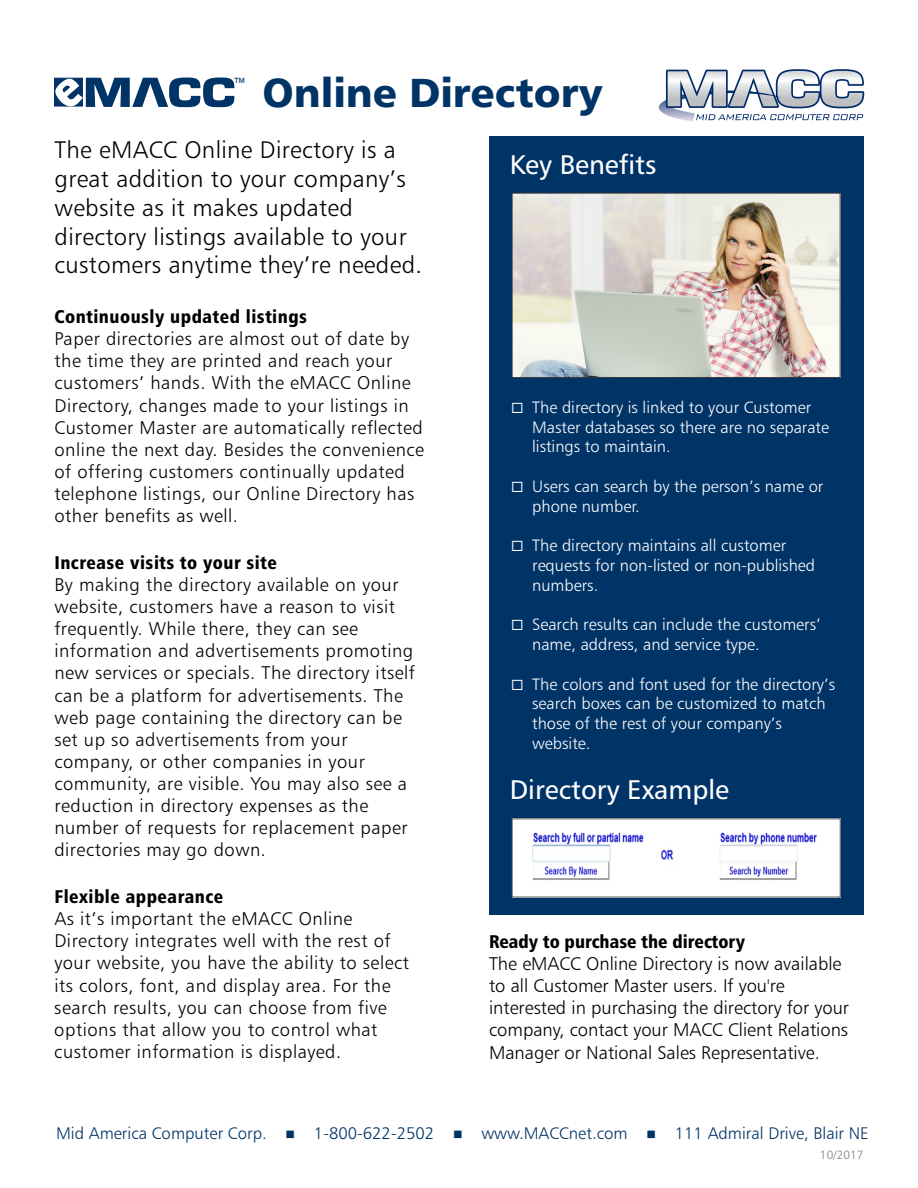
<style>
.page{position:relative;width:918px;height:1188px;background:#fff}
.page>*{position:absolute;margin:0;border:0;box-sizing:border-box;transform-origin:0 0}
.t1{font:40.5px "Humanist 777 BT Black B";color:#036}
.t2{font:27px "Humanist 777 BT Roman B";color:#fff}
.t3{font:24px/28.8px "Humanist 777 BT Light B";letter-spacing:.015em;color:#000}
.t4{font:18.45px/22px "Humanist 777 BT Light B";letter-spacing:.03em;color:#000}
.t5{font:18.45px/22px "Humanist 777 BT Light B";color:#000}
.t6{font:18.45px "Humanist 777 BT Black Condensed B";letter-spacing:.025em;color:#000}
.t7{font:18.45px "Humanist 777 BT Black Condensed B";color:#000}
.t8{font:16.8px "Humanist 777 BT Light B";color:#036}
.t9{font:16.5px/19.8px "Humanist 777 BT Light B";color:#fff}
.t10{font:12.75px "Arial";color:#036}
.t11{font:12px "Humanist 777 BT Light B";color:#808080}
</style>
<div class="page">
<svg style="left:658px;top:69px;width:206px;height:52px"></svg>
<div style="left:489px;top:136px;width:374px;height:779px;background:#036"></div>
<svg style="left:54px;top:77px;width:180px;height:31px"></svg>
<img style="left:514px;top:195px;width:325px;height:181px">
<div style="left:512px;top:193px;width:329px;height:185px;border:1px solid #373435"></div>
<img style="left:514px;top:820px;width:325px;height:75px">
<div style="left:512px;top:818px;width:329px;height:79px;border:1px solid #4b4b4d"></div>
<p class="t10" style="left:233px;top:78px;width:14px">™</p>
<h1 class="t1" style="left:263px;top:76px;width:342px">Online Directory</h1>
<h3 class="t3" style="left:55px;top:138px;width:369px">The eMACC Online Directory is a great addition to your company’s website as it makes updated directory listings available to your customers anytime they’re needed.</h3>
<p class="t6" style="left:55px;top:309px;width:254px">Continuously updated listings</p>
<p class="t4" style="left:54px;top:329px;width:371px">Paper directories are almost out of date by the time they are printed and reach your customers’ hands. With the eMACC Online Directory, changes made to your listings in Customer Master are automatically reflected online the next day. Besides the convenience of offering customers continually updated telephone listings, our Online Directory has other benefits as well.</p>
<p class="t6" style="left:54px;top:555px;width:224px">Increase visits to your site</p>
<p class="t4" style="left:54px;top:575px;width:362px">By making the directory available on your website, customers have a reason to visit frequently. While there, they can see information and advertisements promoting new services or specials. The directory itself can be a platform for advertisements. The web page containing the directory can be set up so advertisements from your company, or other companies in your community, are visible. You may also see a reduction in directory expenses as the number of requests for replacement paper directories may go down.</p>
<p class="t6" style="left:54px;top:889px;width:170px">Flexible appearance</p>
<p class="t4" style="left:54px;top:909px;width:356px">As it’s important the eMACC Online Directory integrates well with the rest of your website, you have the ability to select its colors, font, and display area. For the search results, you can choose from five options that allow you to control what customer information is displayed.</p>
<h2 class="t2" style="left:510px;top:154px;width:148px">Key Benefits</h2>
<p class="t9" style="left:532px;top:399px;width:298px;text-indent:-21px">◻ The directory is linked to your Customer<br>Master databases so there are no separate listings to maintain.</p>
<p class="t9" style="left:532px;top:478px;width:293px;text-indent:-21px">◻ Users can search by the person’s name or phone number.</p>
<p class="t9" style="left:532px;top:537px;width:285px;text-indent:-21px">◻ The directory maintains all customer requests for non-listed or non-published numbers.</p>
<p class="t9" style="left:532px;top:616px;width:290px;text-indent:-21px">◻ Search results can include the customers’ name, address, and service type.</p>
<p class="t9" style="left:532px;top:675px;width:304px;text-indent:-21px">◻ The colors and font used for the directory’s search boxes can be customized to match those of the rest of your company’s website.</p>
<h2 class="t2" style="left:510px;top:778px;width:221px">Directory Example</h2>
<p class="t7" style="left:489px;top:934px;width:258px">Ready to purchase the directory</p>
<p class="t5" style="left:489px;top:954px;width:362px">The eMACC Online Directory is now available to all Customer Master users. If you're interested in purchasing the directory for your company, contact your MACC Client Relations Manager or National Sales Representative.</p>
<p class="t8" style="left:56px;top:1127px;width:814px">Mid America Computer Corp. ■ 1-800-622-2502 ■ www.MACCnet.com ■ 111 Admiral Drive, Blair NE</p>
<p class="t11" style="left:820px;top:1150px;width:45px">10/2017</p>
</div>
